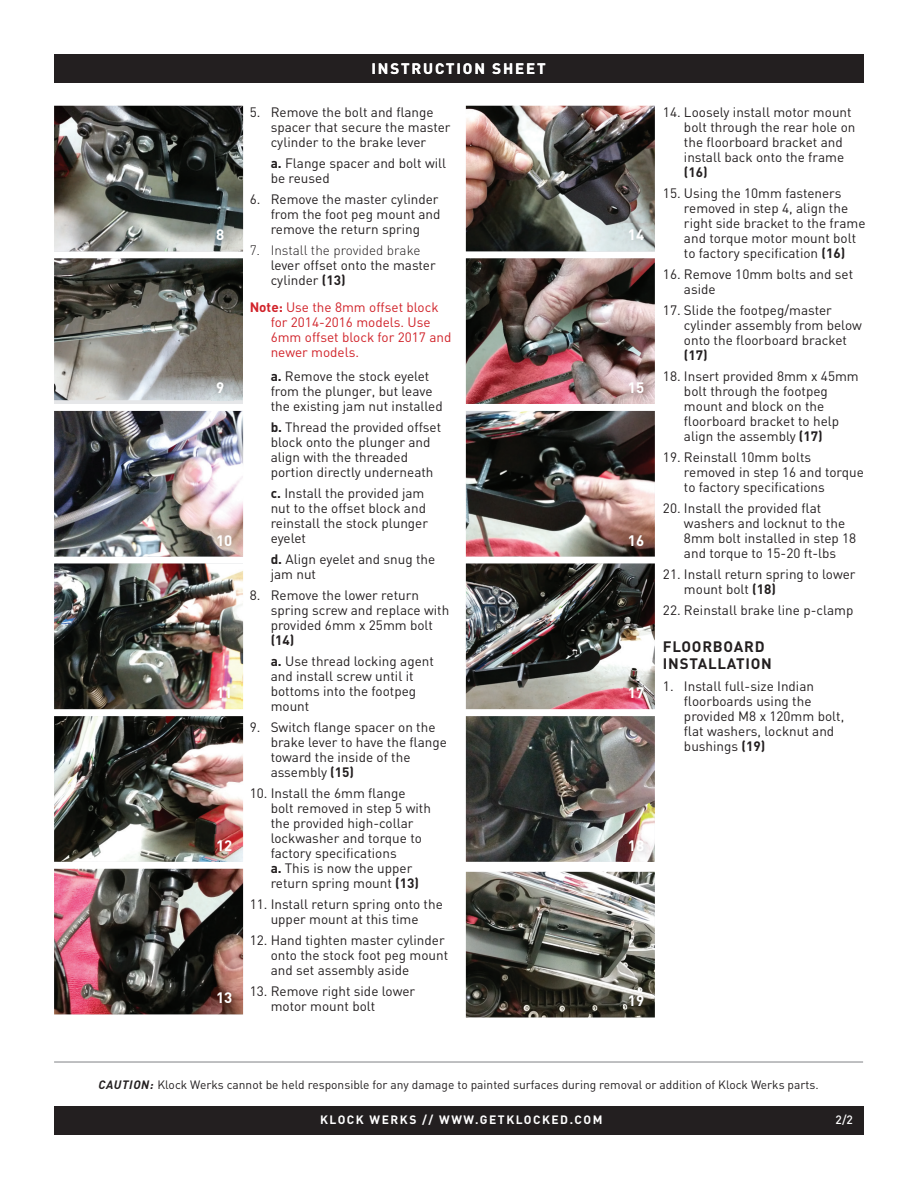
<style>
.page{position:relative;width:918px;height:1188px;background:#fff}
.page>*{position:absolute;margin:0;border:0;box-sizing:border-box;transform-origin:0 0}
.t1{font:700 15px "DIN";letter-spacing:.125em;color:#fff}
.t2{font:700 15px/16.5px "DIN";letter-spacing:.05em;color:#231f20}
.t3{font:13.5px/15px "DIN";color:#231f20}
.t4{font:13.5px/15px "DIN";color:#d1232a}
.t5{font:300 13.5px "DIN";color:#231f20}
.t6{font:700 13.5px "DIN";color:#231f20}
.t7{font:12px "DIN";color:#231f20}
.t8{font:700 12px "DIN";letter-spacing:.125em;color:#fff}
.t9{font:500 12px "DIN";color:#fff}
.s1{font-weight:700}
.s2{font-weight:700;font-style:italic}
</style>
<div class="page">
<hr style="left:54px;top:1062px;width:809px;height:1px;background:#808285">
<img style="left:54px;top:106px;width:189px;height:145px">
<img style="left:466px;top:106px;width:189px;height:145px">
<img style="left:54px;top:411px;width:189px;height:146px">
<img style="left:466px;top:411px;width:189px;height:146px">
<img style="left:54px;top:716px;width:189px;height:146px">
<img style="left:466px;top:872px;width:189px;height:145px">
<div style="left:54px;top:258px;width:189px;height:146px;background:#e6e7e9"></div>
<img style="left:54px;top:258px;width:189px;height:142px">
<img style="left:466px;top:258px;width:189px;height:146px">
<img style="left:54px;top:564px;width:189px;height:145px">
<img style="left:466px;top:564px;width:189px;height:145px">
<img style="left:466px;top:716px;width:189px;height:146px">
<img style="left:54px;top:869px;width:189px;height:145px">
<img style="left:211px;top:224px;width:23px;height:27px">
<img style="left:624px;top:224px;width:30px;height:27px">
<img style="left:211px;top:377px;width:23px;height:24px">
<img style="left:624px;top:376px;width:30px;height:27px">
<img style="left:212px;top:529px;width:30px;height:27px">
<img style="left:624px;top:529px;width:30px;height:27px">
<img style="left:212px;top:682px;width:29px;height:26px">
<img style="left:624px;top:681px;width:30px;height:27px">
<img style="left:624px;top:834px;width:30px;height:27px">
<img style="left:212px;top:834px;width:30px;height:27px">
<img style="left:624px;top:990px;width:30px;height:27px">
<img style="left:212px;top:987px;width:30px;height:27px">
<div style="left:54px;top:54px;width:809px;height:28px;background:#231f20"></div>
<div style="left:54px;top:1107px;width:809px;height:28px;background:#231f20"></div>
<p class="t1" style="left:371px;top:59px;width:176px">INSTRUCTION SHEET</p>
<p class="t3" style="left:271px;top:104px;width:181px;text-indent:-21px">5. Remove the bolt and flange spacer that secure the master cylinder to the brake lever</p>
<p class="t3" style="left:271px;top:155px;width:177px"><span class="s1">a.</span> Flange spacer and bolt will be reused</p>
<p class="t3" style="left:271px;top:191px;width:171px;text-indent:-21px">6. Remove the master cylinder from the foot peg mount and remove the return spring</p>
<p class="t5" style="left:250px;top:242px;width:172px">7. Install the provided brake</p>
<p class="t3" style="left:271px;top:257px;width:167px">lever offset onto the master cylinder <span class="s1">(13)</span></p>
<p class="t4" style="left:271px;top:299px;width:182px;text-indent:-21px"><span class="s1">Note:</span> Use the 8mm offset block for 2014-2016 models. Use<br>6mm offset block for 2017 and newer models.</p>
<p class="t3" style="left:271px;top:368px;width:174px"><span class="s1">a.</span> Remove the stock eyelet from the plunger, but leave the existing jam nut installed</p>
<p class="t3" style="left:271px;top:419px;width:172px"><span class="s1">b.</span> Thread the provided offset block onto the plunger and align with the threaded portion directly underneath</p>
<p class="t3" style="left:271px;top:485px;width:159px"><span class="s1">c.</span> Install the provided jam nut to the offset block and reinstall the stock plunger eyelet</p>
<p class="t3" style="left:271px;top:551px;width:166px"><span class="s1">d.</span> Align eyelet and snug the jam nut</p>
<p class="t3" style="left:271px;top:587px;width:180px;text-indent:-21px">8. Remove the lower return spring screw and replace with provided 6mm x 25mm bolt</p>
<p class="t3" style="left:271px;top:629px;width:165px;line-height:21px"><span class="s1">(14)<br>a.</span> Use thread locking agent</p>
<p class="t3" style="left:271px;top:668px;width:147px">and install screw until it bottoms into the footpeg mount</p>
<p class="t3" style="left:271px;top:719px;width:178px;text-indent:-21px">9. Switch flange spacer on the brake lever to have the flange toward the inside of the assembly <span class="s1">(15)</span></p>
<p class="t3" style="left:271px;top:785px;width:162px;text-indent:-21px">10. Install the 6mm flange bolt removed in step 5 with the provided high-collar lockwasher and torque to factory specifications<br><span class="s1">a.</span> This is now the upper return spring mount <span class="s1">(13)</span></p>
<p class="t3" style="left:250px;top:896px;width:195px;text-align:center">11. Install return spring onto the upper mount at this time</p>
<p class="t3" style="left:271px;top:932px;width:179px;text-indent:-21px">12. Hand tighten master cylinder onto the stock foot peg mount and set assembly aside</p>
<p class="t3" style="left:271px;top:983px;width:146px;text-indent:-21px">13. Remove right side lower motor mount bolt</p>
<p class="t1" style="left:216px;top:225px;width:10px">8</p>
<p class="t1" style="left:628px;top:225px;width:18px">14</p>
<p class="t1" style="left:216px;top:378px;width:10px">9</p>
<p class="t1" style="left:628px;top:378px;width:18px">15</p>
<p class="t1" style="left:216px;top:530px;width:18px">10</p>
<p class="t1" style="left:628px;top:530px;width:18px">16</p>
<p class="t1" style="left:216px;top:683px;width:18px">11</p>
<p class="t1" style="left:628px;top:683px;width:18px">17</p>
<p class="t1" style="left:216px;top:836px;width:18px">12</p>
<p class="t1" style="left:628px;top:836px;width:18px">18</p>
<p class="t1" style="left:216px;top:988px;width:18px">13</p>
<p class="t1" style="left:628px;top:991px;width:18px">19</p>
<p class="t3" style="left:684px;top:104px;width:173px;text-indent:-21px">14. Loosely install motor mount bolt through the rear hole on the floorboard bracket and install back onto the frame</p>
<p class="t6" style="left:684px;top:163px;width:25px">(16)</p>
<p class="t3" style="left:684px;top:185px;width:183px;text-indent:-21px">15. Using the 10mm fasteners removed in step 4, align the right side bracket to the frame and torque motor mount bolt to factory specification <span class="s1">(16)</span></p>
<p class="t3" style="left:684px;top:266px;width:171px;text-indent:-21px">16. Remove 10mm bolts and set aside</p>
<p class="t3" style="left:684px;top:302px;width:179px;text-indent:-21px">17. Slide the footpeg/master cylinder assembly from below onto the floorboard bracket</p>
<p class="t6" style="left:684px;top:346px;width:25px">(17)</p>
<p class="t3" style="left:684px;top:368px;width:176px;text-indent:-21px">18. Insert provided 8mm x 45mm bolt through the footpeg mount and block on the floorboard bracket to help align the assembly <span class="s1">(17)</span></p>
<p class="t3" style="left:684px;top:449px;width:181px;text-indent:-21px">19. Reinstall 10mm bolts removed in step 16 and torque to factory specifications</p>
<p class="t3" style="left:684px;top:500px;width:174px;text-indent:-21px">20. Install the provided flat washers and locknut to the<br>8mm bolt installed in step 18 and torque to 15-20 ft-lbs</p>
<p class="t3" style="left:684px;top:566px;width:173px;text-indent:-21px">21. Install return spring to lower mount bolt <span class="s1">(18)</span></p>
<p class="t3" style="left:663px;top:602px;width:192px">22. Reinstall brake line p-clamp</p>
<p class="t2" style="left:663px;top:638px;width:110px">FLOORBOARD<br>INSTALLATION</p>
<p class="t3" style="left:684px;top:679px;width:162px;text-indent:-21px">1. Install full-size Indian floorboards using the provided M8 x 120mm bolt, flat washers, locknut and bushings <span class="s1">(19)</span></p>
<p class="t7" style="left:99px;top:1077px;width:722px"><span class="s2">CAUTION:</span> Klock Werks cannot be held responsible for any damage to painted surfaces during removal or addition of Klock Werks parts.</p>
<p class="t8" style="left:320px;top:1112px;width:284px">KLOCK WERKS // WWW.GETKLOCKED.COM</p>
<p class="t9" style="left:836px;top:1112px;width:19px">2/2</p>
</div>
